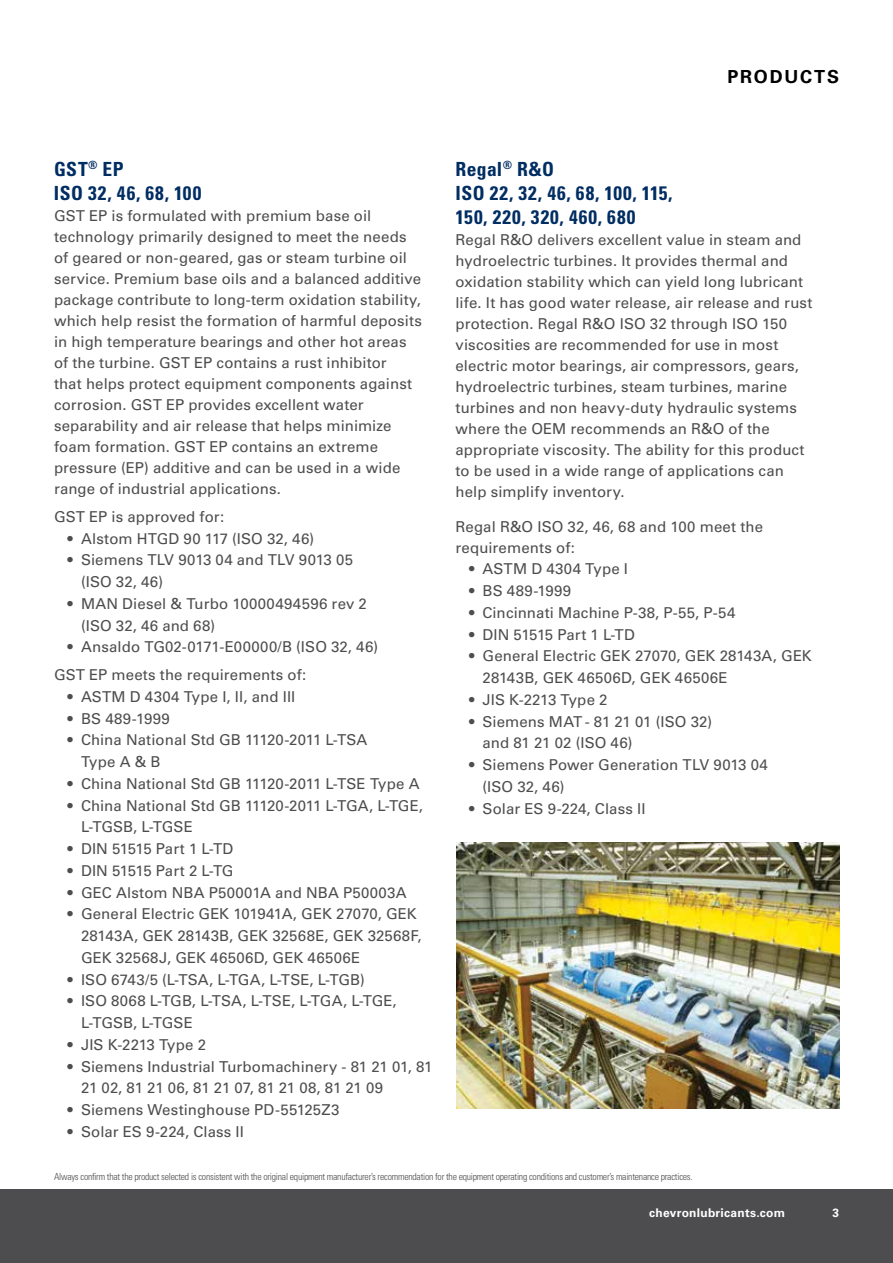
<style>
.page{position:relative;width:893px;height:1263px;background:#fff}
.page>*{position:absolute;margin:0;border:0;box-sizing:border-box;transform-origin:0 0}
.t1{font:700 condensed 19.5px/24px "Univers LT Std";letter-spacing:.05em;color:#002d62}
.t2{font:700 18px "Univers LT Std";letter-spacing:.1em;color:#000}
.t3{font:15px/21px "Univers LT Std";letter-spacing:.01em;color:#4d4d4f}
.t4{font:15px "Univers LT Std";letter-spacing:-.01em;color:#4d4d4f}
.t5{font:700 12px "Univers LT Std";letter-spacing:.02em;color:#fff}
.t6{font:300 condensed 9.75px "Univers LT Std";letter-spacing:-.025em;color:#4d4d4f}
</style>
<div class="page">
<img style="left:456px;top:842px;width:383px;height:266px">
<div style="left:0;top:1189px;width:893px;height:74px;background:#4d4d4f"></div>
<p class="t2" style="left:727px;top:66px;width:113px">PRODUCTS</p>
<h1 class="t1" style="left:54px;top:157px;width:149px">GST<sup>®</sup> EP<br>ISO 32, 46, 68, 100</h1>
<p class="t3" style="left:54px;top:205px;width:369px">GST EP is formulated with premium base oil technology primarily designed to meet the needs of geared or non-geared, gas or steam turbine oil service. Premium base oils and a balanced additive package contribute to long-term oxidation stability, which help resist the formation of harmful deposits in high temperature bearings and other hot areas of the turbine. GST EP contains a rust inhibitor<br>that helps protect equipment components against corrosion. GST EP provides excellent water separability and air release that helps minimize foam formation. GST EP contains an extreme pressure (EP) additive and can be used in a wide range of industrial applications.</p>
<p class="t3" style="left:54px;top:506px;width:172px">GST EP is approved for:</p>
<p class="t3" style="left:68px;top:528px;width:248px">• Alstom HTGD 90 117 (ISO 32, 46)</p>
<p class="t3" style="left:81px;top:549px;width:274px;line-height:21.8px;text-indent:-14px">• Siemens TLV 9013 04 and TLV 9013 05 (ISO 32, 46)</p>
<p class="t3" style="left:81px;top:593px;width:287px;line-height:21.8px;text-indent:-14px">• MAN Diesel &amp; Turbo 10000494596 rev 2 (ISO 32, 46 and 68)</p>
<p class="t3" style="left:54px;top:633px;width:326px;line-height:27.8px;text-indent:14px">• Ansaldo TG02-0171-E00000/B (ISO 32, 46)<br>GST EP meets the requirements of:</p>
<p class="t3" style="left:68px;top:686px;width:229px">• ASTM D 4304 Type I, II, and III</p>
<p class="t3" style="left:68px;top:708px;width:104px">• BS 489-1999</p>
<p class="t3" style="left:81px;top:729px;width:288px;line-height:21.8px;text-indent:-14px">• China National Std GB 11120-2011 L-TSA<br>Type A &amp; B</p>
<p class="t3" style="left:68px;top:773px;width:354px">• China National Std GB 11120-2011 L-TSE Type A</p>
<p class="t3" style="left:81px;top:794px;width:343px;line-height:21.8px;text-indent:-14px">• China National Std GB 11120-2011 L-TGA, L-TGE,<br>L-TGSB, L-TGSE</p>
<p class="t3" style="left:68px;top:838px;width:167px">• DIN 51515 Part 1 L-TD</p>
<p class="t4" style="left:68px;top:861px;width:168px">• DIN 51515 Part 2 L-TG</p>
<p class="t3" style="left:68px;top:882px;width:340px">• GEC Alstom NBA P50001A and NBA P50003A</p>
<p class="t3" style="left:81px;top:903px;width:342px;line-height:21.8px;text-indent:-14px">• General Electric GEK 101941A, GEK 27070, GEK<br>28143A, GEK 28143B, GEK 32568E, GEK 32568F,<br>GEK 32568J, GEK 46506D, GEK 46506E</p>
<p class="t3" style="left:68px;top:969px;width:299px">• ISO 6743/5 (L-TSA, L-TGA, L-TSE, L-TGB)</p>
<p class="t3" style="left:81px;top:990px;width:317px;line-height:21.8px;text-indent:-14px">• ISO 8068 L-TGB, L-TSA, L-TSE, L-TGA, L-TGE,<br>L-TGSB, L-TGSE</p>
<p class="t3" style="left:68px;top:1034px;width:140px">• JIS K-2213 Type 2</p>
<p class="t3" style="left:81px;top:1055px;width:353px;line-height:21.8px;text-indent:-14px">• Siemens Industrial Turbomachinery - 81 21 01, 81<br>21 02, 81 21 06, 81 21 07, 81 21 08, 81 21 09</p>
<p class="t3" style="left:68px;top:1099px;width:273px">• Siemens Westinghouse PD-55125Z3</p>
<p class="t3" style="left:68px;top:1121px;width:178px">• Solar ES 9-224, Class II</p>
<h1 class="t1" style="left:455px;top:157px;width:219px">Regal<sup>®</sup> R&amp;O<br>ISO 22, 32, 46, 68, 100, 115,<br>150, 220, 320, 460, 680</h1>
<p class="t3" style="left:455px;top:229px;width:358px">Regal R&amp;O delivers excellent value in steam and hydroelectric turbines. It provides thermal and oxidation stability which can yield long lubricant life. It has good water release, air release and rust protection. Regal R&amp;O ISO 32 through ISO 150 viscosities are recommended for use in most electric motor bearings, air compressors, gears, hydroelectric turbines, steam turbines, marine turbines and non heavy-duty hydraulic systems where the OEM recommends an R&amp;O of the appropriate viscosity. The ability for this product to be used in a wide range of applications can help simplify inventory.</p>
<p class="t3" style="left:455px;top:516px;width:309px">Regal R&amp;O ISO 32, 46, 68 and 100 meet the requirements of:</p>
<p class="t3" style="left:469px;top:558px;width:161px">• ASTM D 4304 Type I</p>
<p class="t3" style="left:469px;top:580px;width:104px">• BS 489-1999</p>
<p class="t3" style="left:469px;top:602px;width:268px">• Cincinnati Machine P-38, P-55, P-54</p>
<p class="t3" style="left:469px;top:624px;width:167px">• DIN 51515 Part 1 L-TD</p>
<p class="t3" style="left:482px;top:645px;width:331px;line-height:21.8px;text-indent:-14px">• General Electric GEK 27070, GEK 28143A, GEK<br>28143B, GEK 46506D, GEK 46506E</p>
<p class="t3" style="left:469px;top:689px;width:140px">• JIS K-2213 Type 2</p>
<p class="t3" style="left:482px;top:710px;width:231px;line-height:21.8px;text-indent:-14px">• Siemens MAT - 81 21 01 (ISO 32) and 81 21 02 (ISO 46)</p>
<p class="t3" style="left:482px;top:754px;width:287px;line-height:21.8px;text-indent:-14px">• Siemens Power Generation TLV 9013 04 (ISO 32, 46)</p>
<p class="t3" style="left:469px;top:798px;width:178px">• Solar ES 9-224, Class II</p>
<p class="t6" style="left:54px;top:1170px;width:640px">Always confirm that the product selected is consistent with the original equipment manufacturer’s recommendation for the equipment operating conditions and customer’s maintenance practices.</p>
<p class="t5" style="left:649px;top:1206px;width:137px">chevronlubricants.com</p>
<p class="t5" style="left:832px;top:1206px;width:8px">3</p>
</div>
